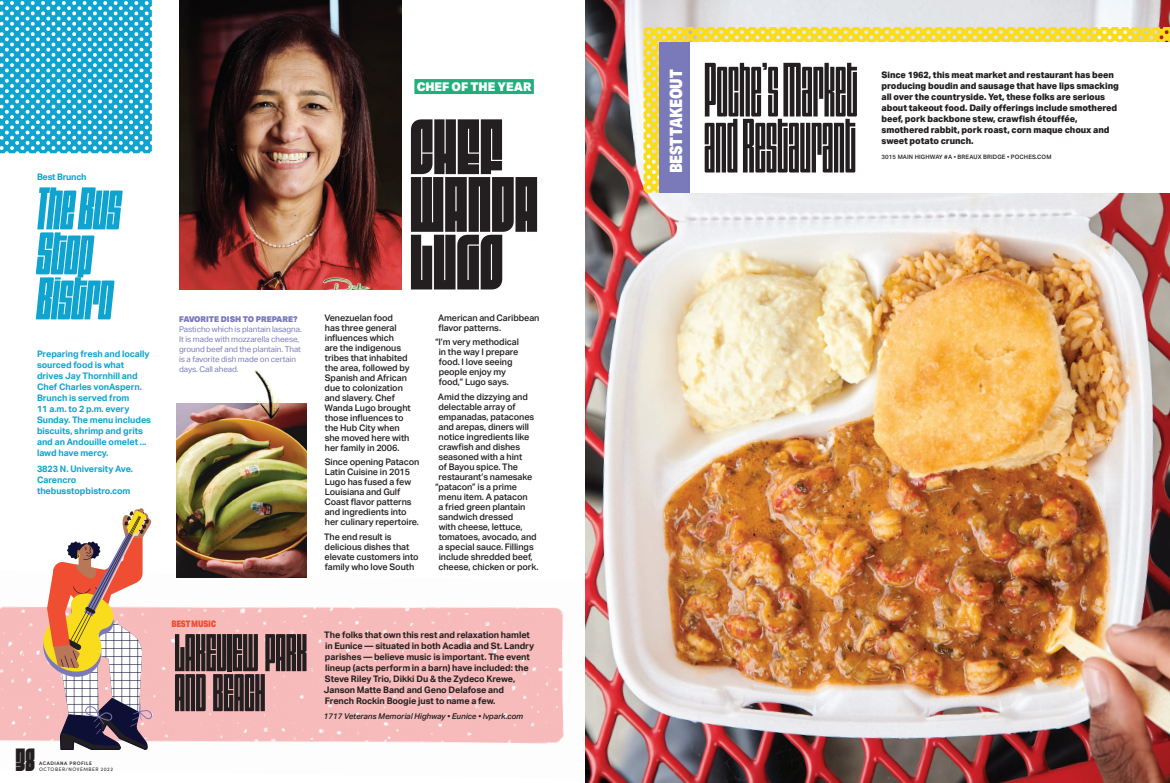
<style>
.page{position:relative;width:1170px;height:783px;background:#fff}
.page>*{position:absolute;margin:0;border:0;box-sizing:border-box;transform-origin:0 0}
.t1{font:76.7px "Dimensions 300 R";color:#231f20}
.t2{font:73px/57.7px "Fit";letter-spacing:.01em;color:#231f20}
.t3{font:60px/45px "Dimensions 500 I";color:#0ea4cf}
.t4{font:53px/40px "Dimensions 400 R";color:#231f20}
.t5{font:30px "Fit";color:#231f20}
.t6{font:900 17px "Aktiv Grotesk Cd";letter-spacing:-.025em;color:#fff}
.t7{font:900 12px "Aktiv Grotesk";letter-spacing:-.005em;color:#fff}
.t8{font:500 9px/10px "Aktiv Grotesk";letter-spacing:-.005em;color:#231f20}
.t9{font:800 9px/11px "Aktiv Grotesk";letter-spacing:-.005em;color:#231f20}
.t10{font:700 9px/11px "Aktiv Grotesk";letter-spacing:-.005em;color:#231f20}
.t11{font:700 9px/11px "Aktiv Grotesk";letter-spacing:-.005em;color:#0ea4cf}
.t12{font:700 9px "Aktiv Grotesk";letter-spacing:-.025em;color:#0ea4cf}
.t13{font:900 9px "Aktiv Grotesk Cd";letter-spacing:-.025em;color:#ef4e33}
.t14{font:8px/10px "Aktiv Grotesk";letter-spacing:-.005em;color:#7a79ba}
.t15{font:italic 500 8px "Aktiv Grotesk";letter-spacing:-.005em;color:#231f20}
.t16{font:900 8px "Aktiv Grotesk";letter-spacing:-.005em;color:#7a79ba}
.t17{font:500 6px "Aktiv Grotesk";letter-spacing:.025em;color:#231f20}
.t18{font:5px "Sofia Pro";letter-spacing:.1em;color:#231f20}
.t19{font:600 5px "Sofia Pro";letter-spacing:.1em;color:#231f20}
</style>
<div class="page">
<img style="left:0;top:571px;width:564px;height:173px">
<svg style="left:40px;top:508px;width:112px;height:242px"></svg>
<div style="left:414px;top:79px;width:120px;height:15px;background:#22ad7d"></div>
<img style="left:179px;top:0;width:223px;height:290px">
<svg style="left:0;top:0;width:152px;height:153px;background:#43b7d9"></svg>
<img style="left:177px;top:404px;width:129px;height:174px">
<img style="left:208px;top:369px;width:99px;height:83px">
<img style="left:585px;top:0;width:585px;height:783px">
<img style="left:585px;top:581px;width:10px;height:198px">
<svg style="left:644px;top:27px;width:526px;height:166px;background:#f4dd47"></svg>
<div style="left:689px;top:42px;width:481px;height:151px;background:#fff"></div>
<div style="left:660px;top:42px;width:30px;height:151px;background:#7a79ba"></div>
<p class="t12" style="left:37px;top:172px;width:51px">Best Brunch</p>
<h3 class="t3" style="left:37px;top:186px;width:86px">The Bus<br>Stop<br>Bistro</h3>
<p class="t11" style="left:37px;top:349px;width:116px">Preparing fresh and locally sourced food is what drives Jay Thornhill and<br>Chef Charles vonAspern.<br>Brunch is served from<br>11 a.m. to 2 p.m. every<br>Sunday. The menu includes biscuits, shrimp and grits and an Andouille omelet ... lawd have mercy.</p>
<p class="t11" style="left:37px;top:463px;width:97px">3823 N. University Ave.<br>Carencro thebusstopbistro.com</p>
<h3 class="t5" style="left:16px;top:744px;width:20px">38</h3>
<p class="t19" style="left:39px;top:759px;width:55px">ACADIANA PROFILE</p>
<p class="t18" style="left:39px;top:765px;width:75px">OCTOBER/NOVEMBER 2022</p>
<p class="t16" style="left:179px;top:314px;width:120px">FAVORITE DISH TO PREPARE?</p>
<p class="t14" style="left:179px;top:324px;width:124px">Pasticho which is plantain lasagna.<br>It is made with mozzarella cheese, ground beef and the plantain. That is a favorite dish made on certain days. Call ahead.</p>
<h3 class="t7" style="left:417px;top:78px;width:116px">CHEF OF THE YEAR</h3>
<h2 class="t2" style="left:410px;top:117px;width:129px">CHEF<br>WANDA<br>LUGO</h2>
<p class="t8" style="left:324px;top:313px;width:88px">Venezuelan food<br>has three general influences which<br>are the indigenous tribes that inhabited the area, followed by<br>Spanish and African due to colonization and slavery. Chef<br>Wanda Lugo brought those influences to the Hub City when she moved here with her family in 2006.</p>
<p class="t8" style="left:325px;top:457px;width:96px">Since opening Patacon<br>Latin Cuisine in 2015<br>Lugo has fused a few<br>Louisiana and Gulf<br>Coast flavor patterns and ingredients into her culinary repertoire.</p>
<p class="t8" style="left:324px;top:532px;width:96px">The end result is delicious dishes that elevate customers into family who love South</p>
<p class="t8" style="left:438px;top:313px;width:103px">American and Caribbean flavor patterns.</p>
<p class="t8" style="left:439px;top:337px;width:82px;text-indent:-3px">“I’m very methodical in the way I prepare food. I love seeing people enjoy my food,” Lugo says.</p>
<p class="t8" style="left:438px;top:392px;width:91px">Amid the dizzying and</p>
<p class="t8" style="left:438px;top:402px;width:79px">delectable array of</p>
<p class="t8" style="left:438px;top:412px;width:97px">empanadas, patacones</p>
<p class="t8" style="left:439px;top:422px;width:92px">and arepas, diners will</p>
<p class="t8" style="left:439px;top:432px;width:92px">notice ingredients like</p>
<p class="t8" style="left:438px;top:442px;width:83px">crawfish and dishes</p>
<p class="t8" style="left:439px;top:452px;width:85px">seasoned with a hint</p>
<p class="t8" style="left:438px;top:462px;width:81px">of Bayou spice. The</p>
<p class="t8" style="left:439px;top:472px;width:95px">restaurant’s namesake</p>
<p class="t8" style="left:435px;top:482px;width:83px">“patacon” is a prime</p>
<p class="t8" style="left:439px;top:492px;width:91px">menu item. A patacon</p>
<p class="t8" style="left:439px;top:502px;width:88px">a fried green plantain</p>
<p class="t8" style="left:439px;top:512px;width:76px">sandwich dressed</p>
<p class="t8" style="left:439px;top:522px;width:85px">with cheese, lettuce,</p>
<p class="t8" style="left:439px;top:532px;width:99px">tomatoes, avocado, and</p>
<p class="t8" style="left:439px;top:542px;width:97px">a special sauce. Fillings</p>
<p class="t8" style="left:439px;top:552px;width:95px">include shredded beef,</p>
<p class="t8" style="left:438px;top:562px;width:102px">cheese, chicken or pork.</p>
<p class="t13" style="left:171px;top:618px;width:46px">BEST MUSIC</p>
<h3 class="t4" style="left:174px;top:633px;width:134px">LAKEVIEW PARK<br>AND BEACH</h3>
<p class="t10" style="left:324px;top:630px;width:212px">The folks that own this rest and relaxation hamlet in Eunice — situated in both Acadia and St. Landry parishes — believe music is important. The event lineup (acts perform in a barn) have included: the Steve Riley Trio, Dikki Du &amp; the Zydeco Krewe, Janson Matte Band and Geno Delafose and French Rockin Boogie just to name a few.</p>
<p class="t15" style="left:324px;top:711px;width:201px">1717 Veterans Memorial Highway • Eunice • lvpark.com</p>
<h3 class="t6" style="left:665px;top:173px;width:105px;rotate:-90deg">BEST TAKEOUT</h3>
<h1 class="t1" style="left:704px;top:45px;width:155px">Poche’s Market</h1>
<h1 class="t1" style="left:704px;top:101px;width:154px">and Restaurant</h1>
<p class="t9" style="left:882px;top:70px;width:239px">Since 1962, this meat market and restaurant has been producing boudin and sausage that have lips smacking all over the countryside. Yet, these folks are serious about takeout food. Daily offerings include smothered beef, pork backbone stew, crawfish étouffée, smothered rabbit, pork roast, corn maque choux and sweet potato crunch.</p>
<p class="t17" style="left:882px;top:153px;width:171px">3015 MAIN HIGHWAY #A • BREAUX BRIDGE • POCHES.COM</p>
</div>
